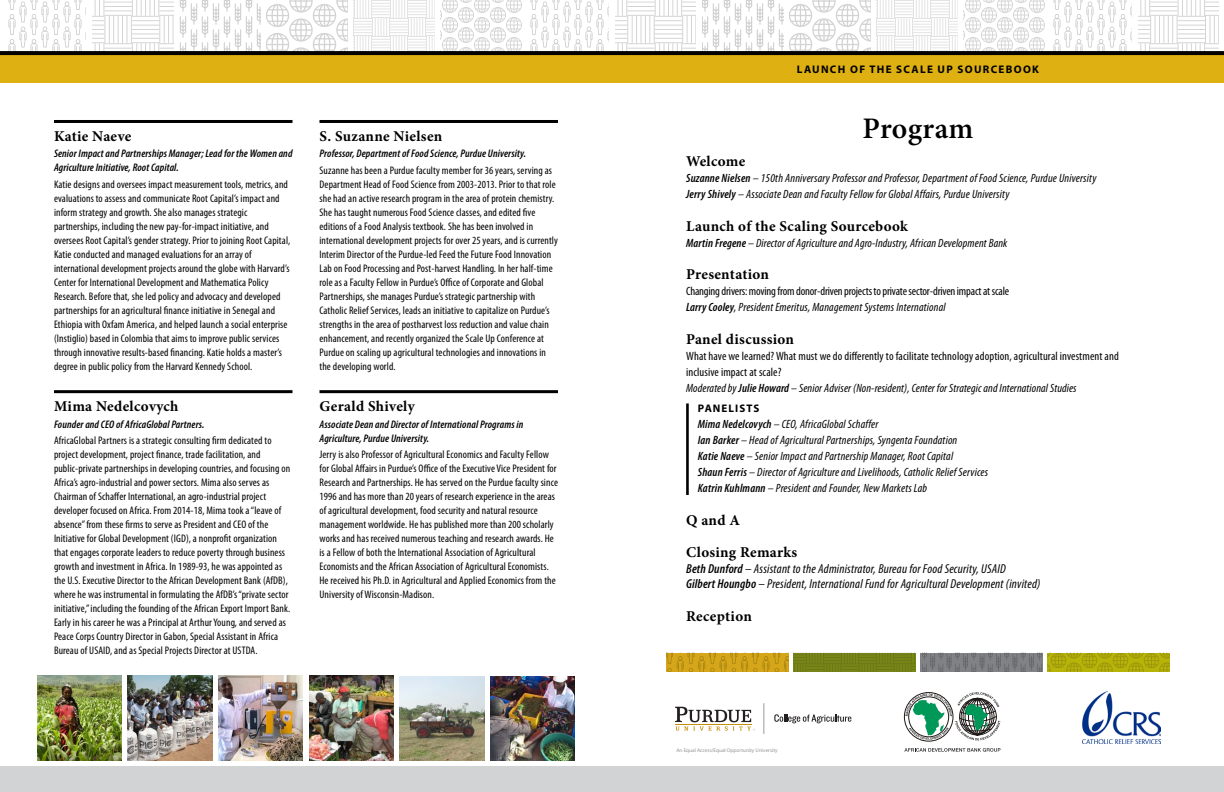
<style>
.page{position:relative;width:1224px;height:792px;background:#fff}
.page>*{position:absolute;margin:0;border:0;box-sizing:border-box;transform-origin:0 0}
.t1{font:600 29.9px "Minion Pro";letter-spacing:.005em;color:#000}
.t2{font:700 15px/32.5px "Minion Pro";letter-spacing:.02em;color:#000}
.t3{font:italic condensed 13px/15.6px "Myriad Pro";letter-spacing:.015em;color:#000}
.t4{font:italic condensed 12px/16px "Myriad Pro";letter-spacing:.015em;color:#000}
.t5{font:condensed 12px/16px "Myriad Pro";letter-spacing:.005em;color:#000}
.t6{font:condensed 12px/16px "Myriad Pro";letter-spacing:-.015em;color:#000}
.t7{font:condensed 11px/14px "Myriad Pro";letter-spacing:.01em;color:#000}
.t8{font:italic 600 condensed 11px/14px "Myriad Pro";letter-spacing:.01em;color:#000}
.t9{font:700 11px "Myriad Pro";letter-spacing:.12em;color:#000}
.t10{font:700 11px "Myriad Pro";letter-spacing:.095em;color:#000}
.t11{font:5.3px "Myriad Pro";color:#939598}
.s1{font-weight:600}
.s2{font-weight:600;font-style:italic}
.s3{font-style:italic}
</style>
<div class="page">
<svg style="left:8px;top:0;width:78px;height:51px"></svg>
<svg style="left:92px;top:0;width:81px;height:51px"></svg>
<svg style="left:180px;top:0;width:80px;height:51px"></svg>
<svg style="left:267px;top:0;width:80px;height:51px"></svg>
<svg style="left:354px;top:0;width:80px;height:51px"></svg>
<svg style="left:441px;top:0;width:81px;height:51px"></svg>
<svg style="left:530px;top:0;width:79px;height:51px"></svg>
<svg style="left:615px;top:0;width:81px;height:51px"></svg>
<svg style="left:702px;top:0;width:81px;height:51px"></svg>
<svg style="left:790px;top:0;width:80px;height:51px"></svg>
<svg style="left:877px;top:0;width:80px;height:51px"></svg>
<svg style="left:964px;top:0;width:80px;height:51px"></svg>
<svg style="left:1053px;top:0;width:79px;height:51px"></svg>
<svg style="left:1138px;top:0;width:81px;height:51px"></svg>
<div style="left:0;top:55px;width:1224px;height:28px;background:#deb012"></div>
<svg style="left:0;top:51px;width:1224px;height:4px;fill:#000"></svg>
<div style="left:0;top:766px;width:1224px;height:26px;background:#d1d3d4"></div>
<svg style="left:666px;top:653px;width:122px;height:18px;fill:#d5a619"></svg>
<div style="left:793px;top:653px;width:122px;height:18px;background:#768317"></div>
<svg style="left:921px;top:653px;width:122px;height:18px;fill:#7f8184"></svg>
<svg style="left:1048px;top:653px;width:122px;height:18px;fill:#b0ac09"></svg>
<svg style="left:675px;top:707px;width:80px;height:24px"></svg>
<svg style="left:774px;top:714px;width:77px;height:9px"></svg>
<hr style="left:764px;top:703px;width:1px;height:31px;background:#999">
<img style="left:1082px;top:692px;width:79px;height:51px">
<svg style="left:905px;top:692px;width:96px;height:48px"></svg>
<svg style="left:904px;top:748px;width:96px;height:4px"></svg>
<hr style="left:686px;top:403px;width:3px;height:92px;background:#000">
<hr style="left:54px;top:120px;width:238px;height:3px;background:#000">
<hr style="left:54px;top:390px;width:238px;height:3px;background:#000">
<hr style="left:320px;top:120px;width:238px;height:3px;background:#000">
<hr style="left:320px;top:390px;width:238px;height:3px;background:#000">
<img style="left:400px;top:720px;width:84px;height:40px">
<svg style="left:400px;top:676px;width:84px;height:44px"></svg>
<img style="left:491px;top:676px;width:84px;height:84px">
<img style="left:309px;top:690px;width:84px;height:71px">
<svg style="left:309px;top:676px;width:84px;height:14px"></svg>
<img style="left:128px;top:738px;width:84px;height:22px">
<img style="left:128px;top:676px;width:84px;height:62px">
<img style="left:37px;top:676px;width:84px;height:64px">
<img style="left:37px;top:740px;width:84px;height:20px">
<img style="left:219px;top:676px;width:84px;height:84px">
<h2 class="t2" style="left:54px;top:120px;width:79px">Katie Naeve</h2>
<p class="t8" style="left:54px;top:146px;width:240px">Senior Impact and Partnerships Manager; Lead for the Women and<br>Agriculture Initiative, Root Capital.</p>
<p class="t7" style="left:54px;top:177px;width:238px">Katie designs and oversees impact measurement tools, metrics, and evaluations to assess and communicate Root Capital’s impact and inform strategy and growth. She also manages strategic partnerships, including the new pay-for-impact initiative, and oversees Root Capital’s gender strategy. Prior to joining Root Capital, Katie conducted and managed evaluations for an array of international development projects around the globe with Harvard’s Center for International Development and Mathematica Policy Research. Before that, she led policy and advocacy and developed partnerships for an agricultural finance initiative in Senegal and Ethiopia with Oxfam America, and helped launch a social enterprise (Instiglio) based in Colombia that aims to improve public services through innovative results-based financing. Katie holds a master’s degree in public policy from the Harvard Kennedy School.</p>
<h2 class="t2" style="left:54px;top:390px;width:126px">Mima Nedelcovych</h2>
<p class="t8" style="left:54px;top:417px;width:152px">Founder and CEO of AfricaGlobal Partners.</p>
<p class="t7" style="left:54px;top:433px;width:238px">AfricaGlobal Partners is a strategic consulting firm dedicated to project development, project finance, trade facilitation, and public-private partnerships in developing countries, and focusing on Africa’s agro-industrial and power sectors. Mima also serves as Chairman of Schaffer International, an agro-industrial project developer focused on Africa. From 2014-18, Mima took a “leave of absence” from these firms to serve as President and CEO of the Initiative for Global Development (IGD), a nonprofit organization that engages corporate leaders to reduce poverty through business growth and investment in Africa. In 1989-93, he was appointed as the U.S. Executive Director to the African Development Bank (AfDB), where he was instrumental in formulating the AfDB’s “private sector initiative,” including the founding of the African Export Import Bank.<br>Early in his career he was a Principal at Arthur Young, and served as Peace Corps Country Director in Gabon, Special Assistant in Africa Bureau of USAID, and as Special Projects Director at USTDA.</p>
<h2 class="t2" style="left:320px;top:120px;width:124px">S. Suzanne Nielsen</h2>
<p class="t8" style="left:320px;top:146px;width:208px">Professor, Department of Food Science, Purdue University.</p>
<p class="t7" style="left:320px;top:163px;width:240px">Suzanne has been a Purdue faculty member for 36 years, serving as Department Head of Food Science from 2003-2013. Prior to that role she had an active research program in the area of protein chemistry.<br>She has taught numerous Food Science classes, and edited five editions of a Food Analysis textbook. She has been involved in international development projects for over 25 years, and is currently Interim Director of the Purdue-led Feed the Future Food Innovation Lab on Food Processing and Post-harvest Handling. In her half-time role as a Faculty Fellow in Purdue’s Office of Corporate and Global Partnerships, she manages Purdue’s strategic partnership with Catholic Relief Services, leads an initiative to capitalize on Purdue’s strengths in the area of postharvest loss reduction and value chain enhancement, and recently organized the Scale Up Conference at Purdue on scaling up agricultural technologies and innovations in the developing world.</p>
<h2 class="t2" style="left:320px;top:390px;width:97px">Gerald Shively</h2>
<p class="t8" style="left:320px;top:417px;width:205px">Associate Dean and Director of International Programs in<br>Agriculture, Purdue University.</p>
<p class="t7" style="left:320px;top:447px;width:240px">Jerry is also Professor of Agricultural Economics and Faculty Fellow for Global Affairs in Purdue’s Office of the Executive Vice President for Research and Partnerships. He has served on the Purdue faculty since 1996 and has more than 20 years of research experience in the areas of agricultural development, food security and natural resource management worldwide. He has published more than 200 scholarly works and has received numerous teaching and research awards. He is a Fellow of both the International Association of Agricultural Economists and the African Association of Agricultural Economists.<br>He received his Ph.D. in Agricultural and Applied Economics from the University of Wisconsin-Madison.</p>
<p class="t9" style="left:797px;top:63px;width:244px">LAUNCH OF THE SCALE UP SOURCEBOOK</p>
<h1 class="t1" style="left:863px;top:108px;width:112px">Program</h1>
<h2 class="t2" style="left:686px;top:145px;width:61px">Welcome</h2>
<p class="t4" style="left:686px;top:170px;width:412px"><span class="s1">Suzanne Nielsen</span> – 150th Anniversary Professor and Professor, Department of Food Science, Purdue University<br><span class="s1">Jerry Shively</span> – Associate Dean and Faculty Fellow for Global Affairs, Purdue University</p>
<h2 class="t2" style="left:686px;top:210px;width:223px">Launch of the Scaling Sourcebook</h2>
<p class="t4" style="left:686px;top:235px;width:323px"><span class="s1">Martin Fregene</span> – Director of Agriculture and Agro-Industry, African Development Bank</p>
<h2 class="t2" style="left:686px;top:258px;width:84px">Presentation</h2>
<p class="t6" style="left:686px;top:283px;width:325px">Changing drivers: moving from donor-driven projects to private sector-driven impact at scale<br><span class="s2">Larry Cooley</span><span class="s3">, President Emeritus, Management Systems International</span></p>
<h2 class="t2" style="left:686px;top:323px;width:109px">Panel discussion</h2>
<p class="t5" style="left:686px;top:348px;width:434px">What have we learned? What must we do differently to facilitate technology adoption, agricultural investment and inclusive impact at scale?<br><span class="s3">Moderated by</span> <span class="s2">Julie Howard</span> <span class="s3">– Senior Adviser (Non-resident), Center for Strategic and International Studies</span></p>
<p class="t10" style="left:698px;top:401px;width:63px">PANELISTS</p>
<p class="t4" style="left:698px;top:416px;width:292px"><span class="s1">Mima Nedelcovych</span> – CEO, AfricaGlobal Schaffer<br><span class="s1">Ian Barker</span> – Head of Agricultural Partnerships, Syngenta Foundation<br><span class="s1">Katie Naeve</span> – Senior Impact and Partnership Manager, Root Capital<br><span class="s1">Shaun Ferris</span> – Director of Agriculture and Livelihoods, Catholic Relief Services <span class="s1">Katrin Kuhlmann</span> – President and Founder, New Markets Lab</p>
<h2 class="t2" style="left:686px;top:504px;width:113px">Q and A<br>Closing Remarks</h2>
<p class="t3" style="left:686px;top:561px;width:356px"><span class="s1">Beth Dunford</span> – Assistant to the Administrator, Bureau for Food Security, USAID<br><span class="s1">Gilbert Houngbo</span> – President, International Fund for Agricultural Development (invited)</p>
<h2 class="t2" style="left:686px;top:600px;width:67px">Reception</h2>
<p class="t11" style="left:676px;top:747px;width:103px">An Equal Access/Equal Opportunity University</p>
</div>
